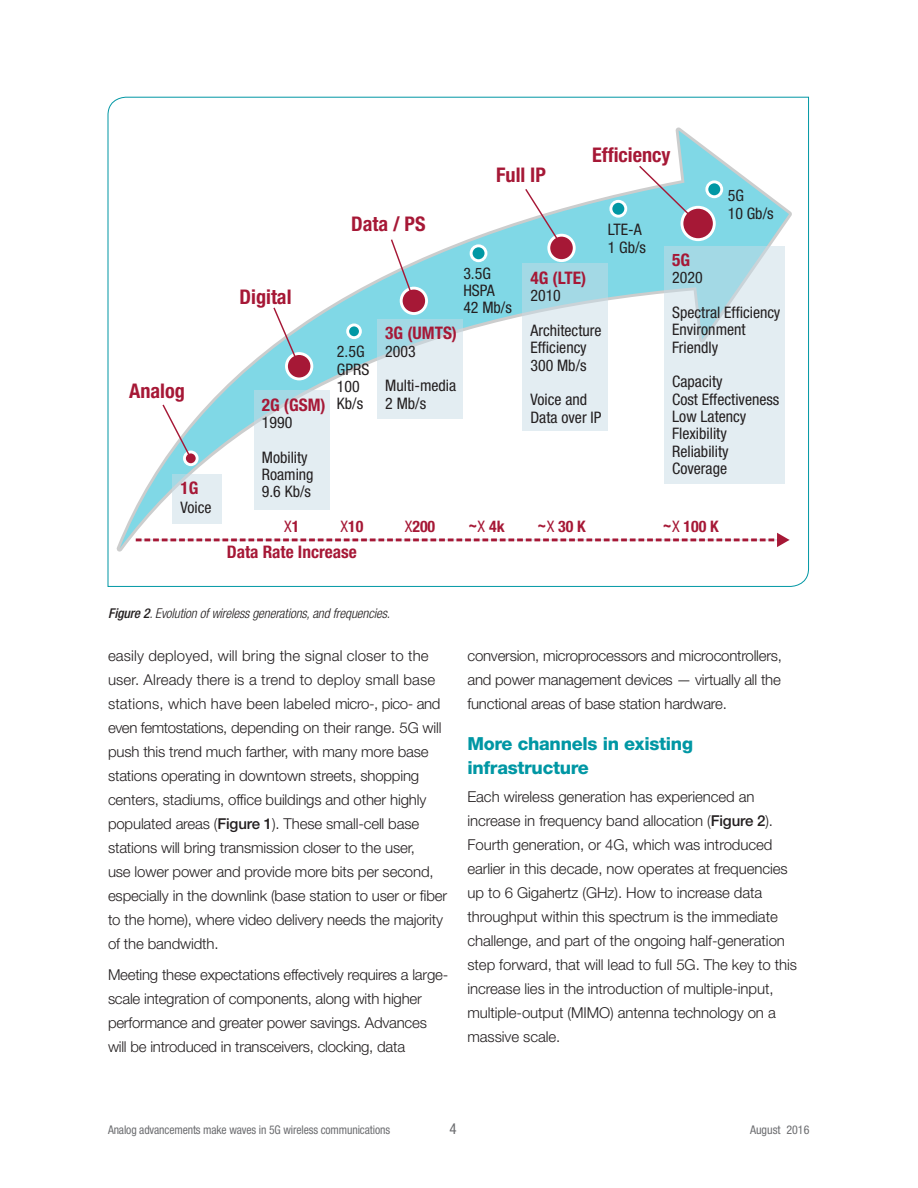
<style>
.page{position:relative;width:918px;height:1188px;background:#fff}
.page>*{position:absolute;margin:0;border:0;box-sizing:border-box;transform-origin:0 0}
.t1{font:700 condensed 20.25px "Helvetica Neue LT Std";color:#a61836}
.t2{font:800 18px/24px "Helvetica Neue LT Std";letter-spacing:-.015em;color:#0097a4}
.t3{font:700 condensed 17.4px "Helvetica Neue LT Std";color:#a61836}
.t4{font:condensed 15.9px/17.4px "Helvetica Neue LT Std";color:#231f20}
.t5{font:700 condensed 15.9px "Helvetica Neue LT Std";color:#a61836}
.t6{font:condensed 15.9px "Helvetica Neue LT Std";color:#a61836}
.t7{font:300 15px/24px "Helvetica Neue LT Std";letter-spacing:-.01em;color:#231f20}
.t8{font:condensed 15px "Helvetica Neue LT Std";color:#6c6d70}
.t9{font:italic 300 condensed 13.5px "Helvetica Neue LT Std";letter-spacing:-.01em;color:#231f20}
.t10{font:condensed 12px "Helvetica Neue LT Std";letter-spacing:-.01em;color:#6c6d70}
.s1{font-weight:700}
.s2{font-weight:400}
.s3{font-weight:500}
</style>
<div class="page">
<svg style="left:107px;top:96px;width:702px;height:491px"></svg>
<h1 class="t1" style="left:129px;top:378px;width:57px">Analog</h1>
<p class="t3" style="left:181px;top:478px;width:19px">1G</p>
<p class="t4" style="left:181px;top:499px;width:33px">Voice</p>
<h1 class="t1" style="left:240px;top:284px;width:53px">Digital</h1>
<p class="t3" style="left:262px;top:394px;width:65px">2G (GSM)</p>
<p class="t4" style="left:262px;top:405px;width:47px;line-height:34.7px">1990<br>Mobility</p>
<p class="t4" style="left:262px;top:466px;width:53px">Roaming<br>9.6 Kb/s</p>
<h1 class="t1" style="left:496px;top:162px;width:51px">Full IP</h1>
<h1 class="t1" style="left:592px;top:143px;width:80px">Efficiency</h1>
<h1 class="t1" style="left:351px;top:212px;width:76px">Data / PS</h1>
<p class="t4" style="left:463px;top:264px;width:50px">3.5G<br>HSPA<br>42 Mb/s</p>
<p class="t4" style="left:337px;top:343px;width:34px">2.5G<br>GPRS<br>100<br>Kb/s</p>
<p class="t3" style="left:385px;top:323px;width:73px">3G (UMTS)</p>
<p class="t4" style="left:385px;top:334px;width:72px;line-height:34.7px">2003<br>Multi-media</p>
<p class="t4" style="left:385px;top:394px;width:42px">2 Mb/s</p>
<p class="t4" style="left:608px;top:221px;width:40px">LTE-A<br>1 Gb/s</p>
<p class="t3" style="left:530px;top:267px;width:57px">4G (LTE)</p>
<p class="t4" style="left:530px;top:278px;width:73px;line-height:34.7px">2010<br>Architecture</p>
<p class="t4" style="left:530px;top:339px;width:58px">Efficiency<br>300 Mb/s</p>
<p class="t4" style="left:530px;top:391px;width:72px">Voice and<br>Data over IP</p>
<p class="t4" style="left:728px;top:187px;width:47px">5G<br>10 Gb/s</p>
<p class="t3" style="left:672px;top:249px;width:19px">5G</p>
<p class="t4" style="left:672px;top:260px;width:110px;line-height:34.7px">2020<br>Spectral Efficiency</p>
<p class="t4" style="left:672px;top:321px;width:75px">Environment<br>Friendly</p>
<p class="t4" style="left:672px;top:373px;width:109px">Capacity<br>Cost Effectiveness<br>Low Latency<br>Flexibility<br>Reliability<br>Coverage</p>
<p class="t6" style="left:284px;top:518px;width:17px">X<span class="s1">1</span></p>
<p class="t5" style="left:341px;top:517px;width:24px"><span class="s2">X</span>10</p>
<p class="t5" style="left:405px;top:517px;width:32px"><span class="s2">X</span>200</p>
<p class="t5" style="left:468px;top:517px;width:38px">~<span class="s2">X</span> 4k</p>
<p class="t5" style="left:537px;top:517px;width:50px">~<span class="s2">X</span> 30 K</p>
<p class="t5" style="left:663px;top:517px;width:58px">~<span class="s2">X</span> 100 K</p>
<p class="t3" style="left:227px;top:541px;width:132px">Data Rate Increase</p>
<p class="t9" style="left:108px;top:605px;width:283px"><span class="s3">Figure 2</span>. Evolution of wireless generations, and frequencies.</p>
<p class="t7" style="left:108px;top:644px;width:341px">easily deployed, will bring the signal closer to the user. Already there is a trend to deploy small base stations, which have been labeled micro-, pico- and even femtostations, depending on their range. 5G will push this trend much farther, with many more base stations operating in downtown streets, shopping centers, stadiums, office buildings and other highly populated areas (<span class="s3">Figure 1</span>). These small-cell base stations will bring transmission closer to the user,<br>use lower power and provide more bits per second, especially in the downlink (base station to user or fiber to the home), where video delivery needs the majority of the bandwidth.</p>
<p class="t7" style="left:108px;top:963px;width:342px">Meeting these expectations effectively requires a large&shy;scale integration of components, along with higher performance and greater power savings. Advances will be introduced in transceivers, clocking, data</p>
<p class="t7" style="left:467px;top:644px;width:316px;text-align:justify">conversion, microprocessors and microcontrollers, and power management devices — virtually all the functional areas of base station hardware.</p>
<p class="t2" style="left:467px;top:732px;width:227px">More channels in existing infrastructure</p>
<p class="t7" style="left:467px;top:784px;width:331px">Each wireless generation has experienced an increase in frequency band allocation (<span class="s3">Figure 2</span>).<br>Fourth generation, or 4G, which was introduced earlier in this decade, now operates at frequencies up to 6 Gigahertz (GHz). How to increase data throughput within this spectrum is the immediate challenge, and part of the ongoing half-generation step forward, that will lead to full 5G. The key to this increase lies in the introduction of multiple-input, multiple-output (MIMO) antenna technology on a massive scale.</p>
<p class="t10" style="left:108px;top:1123px;width:284px">Analog advancements make waves in 5G wireless communications</p>
<p class="t8" style="left:450px;top:1120px;width:9px">4</p>
<p class="t10" style="left:750px;top:1123px;width:61px">August 2016</p>
</div>
